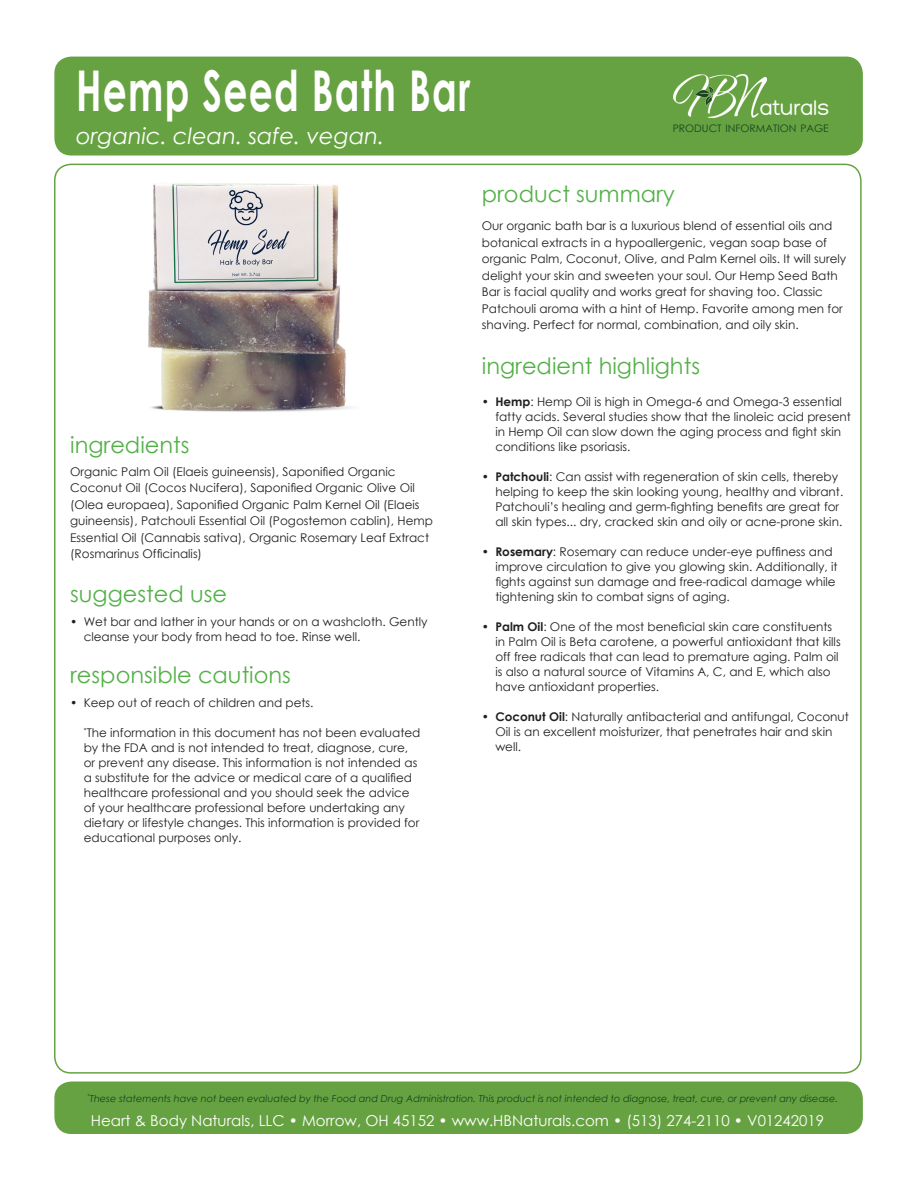
<style>
.page{position:relative;width:918px;height:1188px;background:#fff}
.page>*{position:absolute;margin:0;border:0;box-sizing:border-box;transform-origin:0 0}
.t1{font:700 56.25px "Century Gothic";letter-spacing:.035em;color:#fff;scale:.67 1}
.t2{font:22.5px "Century Gothic";color:#53b047}
.t3{font:italic 22.5px "Century Gothic";color:#fff}
.t4{font:22.5px "Traffolight";color:#fff}
.t5{font:15px "Century Gothic";color:#fff}
.t6{font:12px/15px "Century Gothic";color:#1f2020}
.t7{font:10.35px "Century Gothic";color:#17431f}
.t8{font:italic 9.75px "Century Gothic";color:#17431f}
.s1{font-weight:700}
</style>
<div class="page">
<div style="left:55px;top:57px;width:807px;height:98px;background:#67a242;border-radius:16px"></div>
<div style="left:54px;top:57px;width:809px;height:99px;border:2px solid #67a242;border-radius:16px"></div>
<img style="left:673px;top:75px;width:93px;height:42px">
<div style="left:55px;top:1082px;width:807px;height:51px;background:#67a242;border-radius:16px"></div>
<div style="left:54px;top:1082px;width:809px;height:52px;border:2px solid #67a242;border-radius:16px"></div>
<img style="left:148px;top:183px;width:203px;height:229px">
<p class="t1" style="left:76px;top:48px;width:590px">Hemp Seed Bath Bar</p>
<p class="t3" style="left:76px;top:120px;width:310px">organic. clean. safe. vegan.</p>
<p class="t4" style="left:760px;top:99px;width:71px">aturals</p>
<p class="t7" style="left:673px;top:121px;width:157px">PRODUCT INFORMATION PAGE</p>
<p class="t2" style="left:70px;top:430px;width:121px">ingredients</p>
<p class="t6" style="left:70px;top:463px;width:364px;line-height:16.5px">Organic Palm Oil (Elaeis guineensis), Saponified Organic Coconut Oil (Cocos Nucifera), Saponified Organic Olive Oil (Olea europaea), Saponified Organic Palm Kernel Oil (Elaeis guineensis), Patchouli Essential Oil (Pogostemon cablin), Hemp Essential Oil (Cannabis sativa), Organic Rosemary Leaf Extract (Rosmarinus Officinalis)</p>
<p class="t2" style="left:70px;top:578px;width:158px">suggested use</p>
<p class="t6" style="left:84px;top:614px;width:345px;text-indent:-14px">• Wet bar and lather in your hands or on a washcloth. Gently cleanse your body from head to toe. Rinse well.</p>
<p class="t2" style="left:70px;top:659px;width:222px">responsible cautions</p>
<p class="t6" style="left:70px;top:695px;width:245px">• Keep out of reach of children and pets.</p>
<p class="t6" style="left:84px;top:725px;width:338px"><sup>*</sup>The information in this document has not been evaluated by the FDA and is not intended to treat, diagnose, cure, or prevent any disease. This information is not intended as a substitute for the advice or medical care of a qualified healthcare professional and you should seek the advice of your healthcare professional before undertaking any dietary or lifestyle changes. This information is provided for educational purposes only.</p>
<p class="t2" style="left:482px;top:178px;width:195px">product summary</p>
<p class="t6" style="left:482px;top:217px;width:366px;line-height:16.5px">Our organic bath bar is a luxurious blend of essential oils and botanical extracts in a hypoallergenic, vegan soap base of organic Palm, Coconut, Olive, and Palm Kernel oils. It will surely delight your skin and sweeten your soul. Our Hemp Seed Bath Bar is facial quality and works great for shaving too. Classic Patchouli aroma with a hint of Hemp. Favorite among men for shaving. Perfect for normal, combination, and oily skin.</p>
<p class="t2" style="left:482px;top:350px;width:220px">ingredient highlights</p>
<p class="t6" style="left:495px;top:394px;width:357px;text-indent:-14px"><span class="s1">• Hemp</span>: Hemp Oil is high in Omega-6 and Omega-3 essential fatty acids. Several studies show that the linoleic acid present in Hemp Oil can slow down the aging process and fight skin conditions like psoriasis.</p>
<p class="t6" style="left:495px;top:469px;width:350px;text-indent:-14px"><span class="s1">• Patchouli</span>: Can assist with regeneration of skin cells, thereby helping to keep the skin looking young, healthy and vibrant.<br>Patchouli’s healing and germ-fighting benefits are great for all skin types... dry, cracked skin and oily or acne-prone skin.</p>
<p class="t6" style="left:495px;top:544px;width:344px;text-indent:-14px"><span class="s1">• Rosemary</span>: Rosemary can reduce under-eye puffiness and improve circulation to give you glowing skin. Additionally, it fights against sun damage and free-radical damage while tightening skin to combat signs of aging.</p>
<p class="t6" style="left:495px;top:619px;width:347px;text-indent:-14px"><span class="s1">• Palm Oil</span>: One of the most beneficial skin care constituents in Palm Oil is Beta carotene, a powerful antioxidant that kills off free radicals that can lead to premature aging. Palm oil is also a natural source of Vitamins A, C, and E, which also have antioxidant properties.</p>
<p class="t6" style="left:495px;top:709px;width:355px;text-indent:-14px"><span class="s1">• Coconut Oil</span>: Naturally antibacterial and antifungal, Coconut<br>Oil is an excellent moisturizer, that penetrates hair and skin well.</p>
<p class="t8" style="left:87px;top:1091px;width:752px"><sup>*</sup>These statements have not been evaluated by the Food and Drug Administration. This product is not intended to diagnose, treat, cure, or prevent any disease.</p>
<p class="t5" style="left:91px;top:1110px;width:735px">Heart &amp; Body Naturals, LLC • Morrow, OH 45152 • www.HBNaturals.com • (513) 274-2110 • V01242019</p>
</div>
